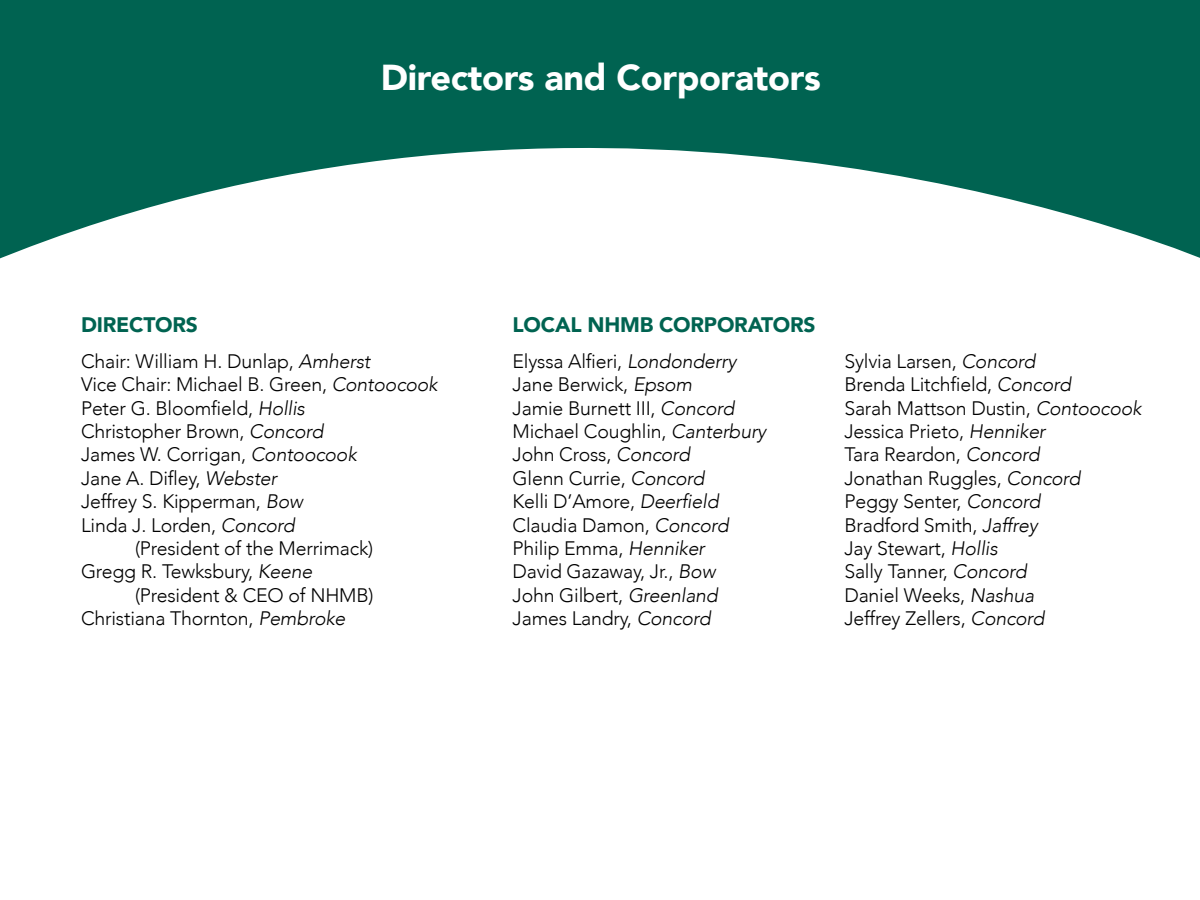
<style>
.page{position:relative;width:1200px;height:900px;background:#fff}
.page>*{position:absolute;margin:0;border:0;box-sizing:border-box;transform-origin:0 0}
.t1{font:900 36px "Avenir";letter-spacing:-.01em;color:#fff}
.t2{font:900 21px "Avenir";letter-spacing:-.01em;color:#006351}
.t3{font:300 19.5px/23.4px "Avenir";letter-spacing:-.01em;color:#000}
.s1{font-style:italic}
</style>
<div class="page">
<svg style="left:0;top:0;width:1200px;height:259px;fill:#006351"></svg>
<h1 class="t1" style="left:381px;top:47px;width:441px">Directors and Corporators</h1>
<p class="t2" style="left:81px;top:306px;width:118px">DIRECTORS</p>
<p class="t2" style="left:513px;top:306px;width:305px">LOCAL NHMB CORPORATORS</p>
<p class="t3" style="left:81px;top:349px;width:291px">Chair: William H. Dunlap, <span class="s1">Amherst</span></p>
<p class="t3" style="left:81px;top:373px;width:358px">Vice Chair: Michael B. Green, <span class="s1">Contoocook</span></p>
<p class="t3" style="left:81px;top:396px;width:225px">Peter G. Bloomfield, <span class="s1">Hollis</span></p>
<p class="t3" style="left:81px;top:419px;width:244px">Christopher Brown, <span class="s1">Concord</span></p>
<p class="t3" style="left:81px;top:443px;width:277px">James W. Corrigan, <span class="s1">Contoocook</span></p>
<p class="t3" style="left:81px;top:466px;width:198px">Jane A. Difley, <span class="s1">Webster</span></p>
<p class="t3" style="left:81px;top:490px;width:223px">Jeffrey S. Kipperman, <span class="s1">Bow</span></p>
<p class="t3" style="left:81px;top:513px;width:215px">Linda J. Lorden, <span class="s1">Concord</span></p>
<p class="t3" style="left:135px;top:536px;width:240px">(President of the Merrimack)</p>
<p class="t3" style="left:81px;top:560px;width:233px">Gregg R. Tewksbury, <span class="s1">Keene</span></p>
<p class="t3" style="left:135px;top:583px;width:240px">(President &amp; CEO of NHMB)</p>
<p class="t3" style="left:81px;top:607px;width:266px">Christiana Thornton, <span class="s1">Pembroke</span></p>
<p class="t3" style="left:513px;top:349px;width:255px">Elyssa Alfieri, <span class="s1">Londonderry<br></span>Jane Berwick, <span class="s1">Epsom<br></span>Jamie Burnett III, <span class="s1">Concord<br></span>Michael Coughlin, <span class="s1">Canterbury<br></span>John Cross, <span class="s1">Concord<br></span>Glenn Currie, <span class="s1">Concord<br></span>Kelli D’Amore, <span class="s1">Deerfield<br></span>Claudia Damon, <span class="s1">Concord<br></span>Philip Emma, <span class="s1">Henniker<br></span>David Gazaway, Jr., <span class="s1">Bow<br></span>John Gilbert, <span class="s1">Greenland<br></span>James Landry, <span class="s1">Concord</span></p>
<p class="t3" style="left:844px;top:349px;width:299px">Sylvia Larsen, <span class="s1">Concord<br></span>Brenda Litchfield, <span class="s1">Concord<br></span>Sarah Mattson Dustin, <span class="s1">Contoocook<br></span>Jessica Prieto, <span class="s1">Henniker<br></span>Tara Reardon, <span class="s1">Concord<br></span>Jonathan Ruggles, <span class="s1">Concord<br></span>Peggy Senter, <span class="s1">Concord<br></span>Bradford Smith, <span class="s1">Jaffrey<br></span>Jay Stewart, <span class="s1">Hollis<br></span>Sally Tanner, <span class="s1">Concord<br></span>Daniel Weeks, <span class="s1">Nashua<br></span>Jeffrey Zellers, <span class="s1">Concord</span></p>
</div>
